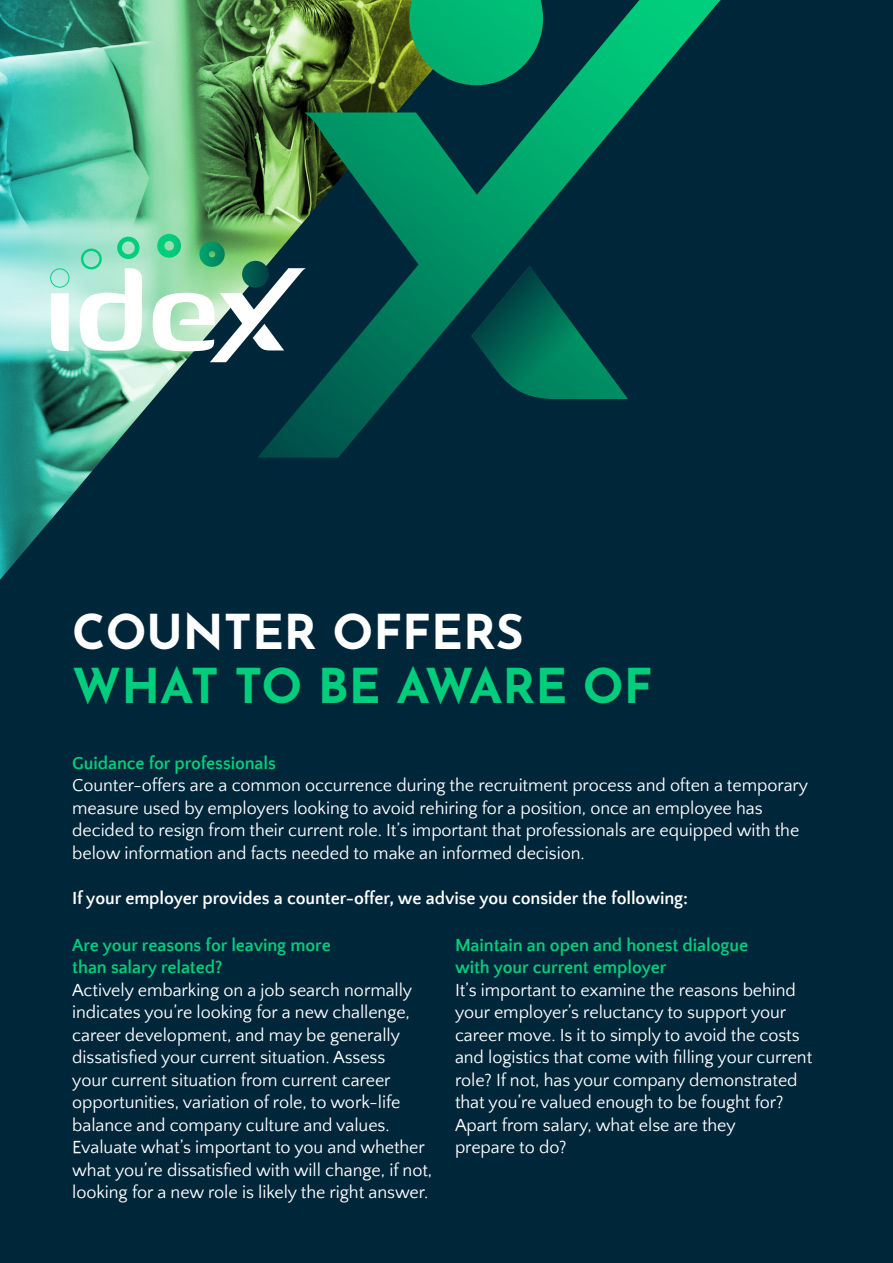
<style>
.page{position:relative;width:893px;height:1263px;background:#00263a}
.page>*{position:absolute;margin:0;border:0;box-sizing:border-box;transform-origin:0 0}
.t1{font:700 48px "Josefin Sans";color:#00ce7c}
.t2{font:700 48px "Josefin Sans";color:#fff}
.t3{font:18px/22.5px "Quattrocento Sans";letter-spacing:-.005em;color:#fff}
.t4{font:700 18px/22.5px "Quattrocento Sans";letter-spacing:-.005em;color:#00ce7c}
.t5{font:700 18px "Quattrocento Sans";letter-spacing:-.005em;color:#fff}
</style>
<div class="page">
<img style="left:0;top:0;width:257px;height:580px">
<svg style="left:257px;top:0;width:464px;height:458px"></svg>
<svg style="left:471px;top:266px;width:157px;height:133px"></svg>
<svg style="left:80px;top:237px;width:62px;height:114px;background:#c5efdf"></svg>
<svg style="left:50px;top:268px;width:19px;height:83px;background:#def6f0"></svg>
<svg style="left:153px;top:234px;width:153px;height:128px"></svg>
<h1 class="t2" style="left:72px;top:589px;width:453px">COUNTER OFFERS</h1>
<h1 class="t1" style="left:72px;top:643px;width:582px">WHAT TO BE AWARE OF</h1>
<p class="t4" style="left:72px;top:752px;width:205px">Guidance for professionals</p>
<p class="t3" style="left:72px;top:775px;width:737px">Counter-offers are a common occurrence during the recruitment process and often a temporary measure used by employers looking to avoid rehiring for a position, once an employee has decided to resign from their current role. It’s important that professionals are equipped with the below information and facts needed to make an informed decision.</p>
<p class="t5" style="left:72px;top:888px;width:617px">If your employer provides a counter-offer, we advise you consider the following:</p>
<p class="t4" style="left:72px;top:934px;width:260px">Are your reasons for leaving more than salary related?</p>
<p class="t3" style="left:72px;top:979px;width:361px">Actively embarking on a job search normally indicates you’re looking for a new challenge, career development, and may be generally dissatisfied your current situation. Assess<br>your current situation from current career opportunities, variation of role, to work-life balance and company culture and values.<br>Evaluate what’s important to you and whether what you’re dissatisfied with will change, if not, looking for a new role is likely the right answer.</p>
<p class="t4" style="left:455px;top:934px;width:295px">Maintain an open and honest dialogue with your current employer</p>
<p class="t3" style="left:455px;top:979px;width:359px">It’s important to examine the reasons behind your employer’s reluctancy to support your career move. Is it to simply to avoid the costs and logistics that come with filling your current role? If not, has your company demonstrated that you’re valued enough to be fought for?<br>Apart from salary, what else are they<br>prepare to do?</p>
</div>
